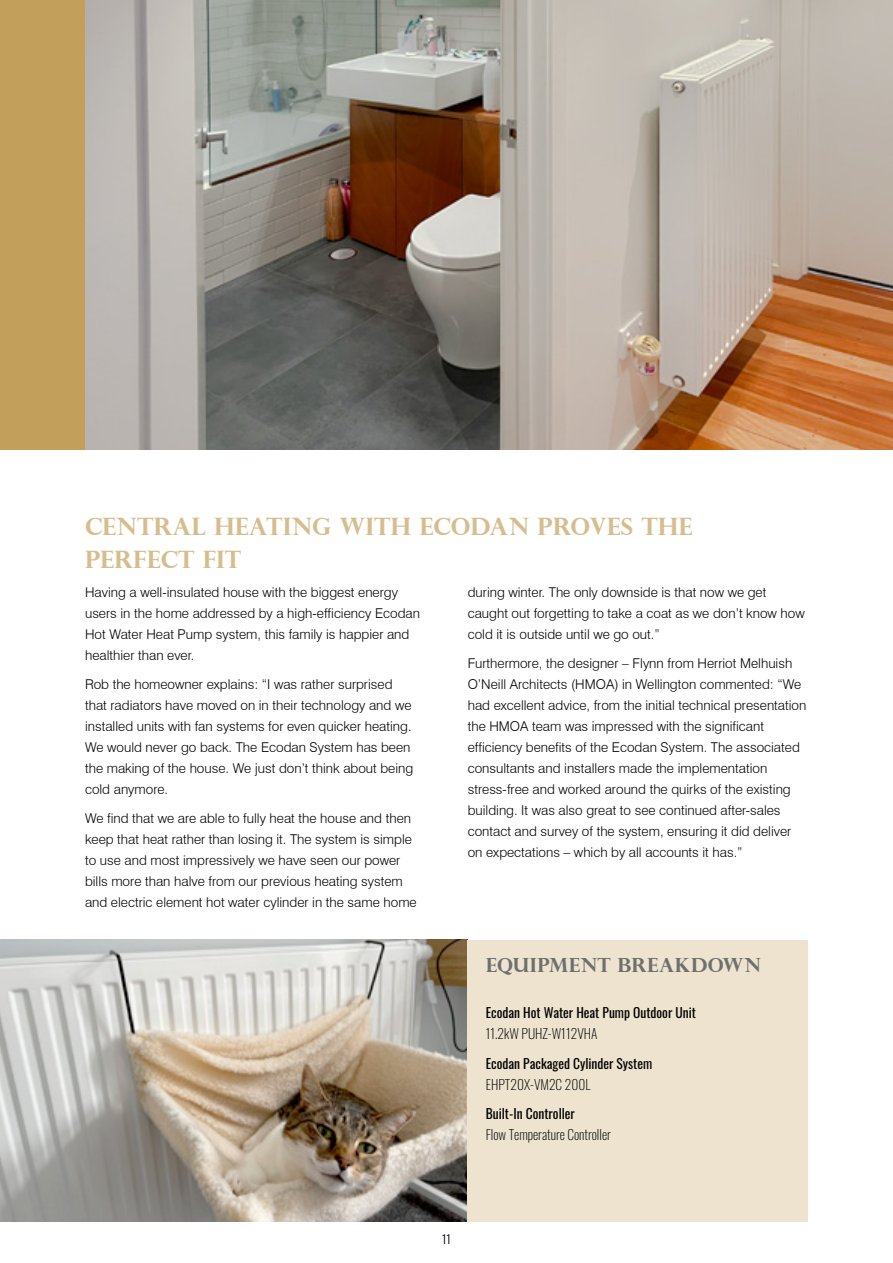
<style>
.page{position:relative;width:893px;height:1263px;background:#fff}
.page>*{position:absolute;margin:0;border:0;box-sizing:border-box;transform-origin:0 0}
.t1{font:700 24px/33px "Perpetua Titling";color:#d5bd8e}
.t2{font:700 19.5px "Perpetua Titling";letter-spacing:.02em;color:#706f6f}
.t3{font:300 13.5px/21px "Swiss 721 BT";color:#000}
.t4{font:13.5px "Oswald";color:#000}
.t5{font:200 13.5px "Oswald";color:#000}
.t6{font:300 12px "Oswald";color:#000}
</style>
<div class="page">
<div style="left:0;top:0;width:85px;height:449px;background:#c2a05b"></div>
<img style="left:0;top:940px;width:468px;height:281px">
<div style="left:468px;top:940px;width:340px;height:281px;background:#ede3cf"></div>
<img style="left:85px;top:0;width:808px;height:449px">
<h1 class="t1" style="left:85px;top:509px;width:609px">CENTRAL HEATING WITH ECODAN PROVES THE<br>PERFECT FIT</h1>
<p class="t3" style="left:85px;top:581px;width:337px">Having a well-insulated house with the biggest energy users in the home addressed by a high-efficiency Ecodan Hot Water Heat Pump system, this family is happier and healthier than ever.</p>
<p class="t3" style="left:85px;top:674px;width:330px">Rob the homeowner explains: “I was rather surprised that radiators have moved on in their technology and we installed units with fan systems for even quicker heating.<br>We would never go back. The Ecodan System has been the making of the house. We just don’t think about being cold anymore.</p>
<p class="t3" style="left:85px;top:808px;width:333px">We find that we are able to fully heat the house and then keep that heat rather than losing it. The system is simple to use and most impressively we have seen our power bills more than halve from our previous heating system and electric element hot water cylinder in the same home</p>
<p class="t3" style="left:468px;top:581px;width:338px">during winter. The only downside is that now we get caught out forgetting to take a coat as we don’t know how cold it is outside until we go out.”</p>
<p class="t3" style="left:468px;top:653px;width:340px">Furthermore, the designer – Flynn from Herriot Melhuish O’Neill Architects (HMOA) in Wellington commented: “We had excellent advice, from the initial technical presentation the HMOA team was impressed with the significant efficiency benefits of the Ecodan System. The associated consultants and installers made the implementation stress-free and worked around the quirks of the existing building. It was also great to see continued after-sales contact and survey of the system, ensuring it did deliver on expectations – which by all accounts it has.”</p>
<p class="t6" style="left:442px;top:1228px;width:10px">11</p>
<h2 class="t2" style="left:486px;top:953px;width:277px">EQUIPMENT BREAKDOWN</h2>
<p class="t4" style="left:486px;top:1000px;width:212px">Ecodan Hot Water Heat Pump Outdoor Unit</p>
<p class="t5" style="left:486px;top:1022px;width:113px">11.2kW PUHZ-W112VHA</p>
<p class="t4" style="left:486px;top:1051px;width:168px">Ecodan Packaged Cylinder System</p>
<p class="t5" style="left:486px;top:1072px;width:106px">EHPT20X-VM2C 200L</p>
<p class="t4" style="left:486px;top:1101px;width:91px">Built-In Controller</p>
<p class="t5" style="left:486px;top:1123px;width:127px">Flow Temperature Controller</p>
</div>
